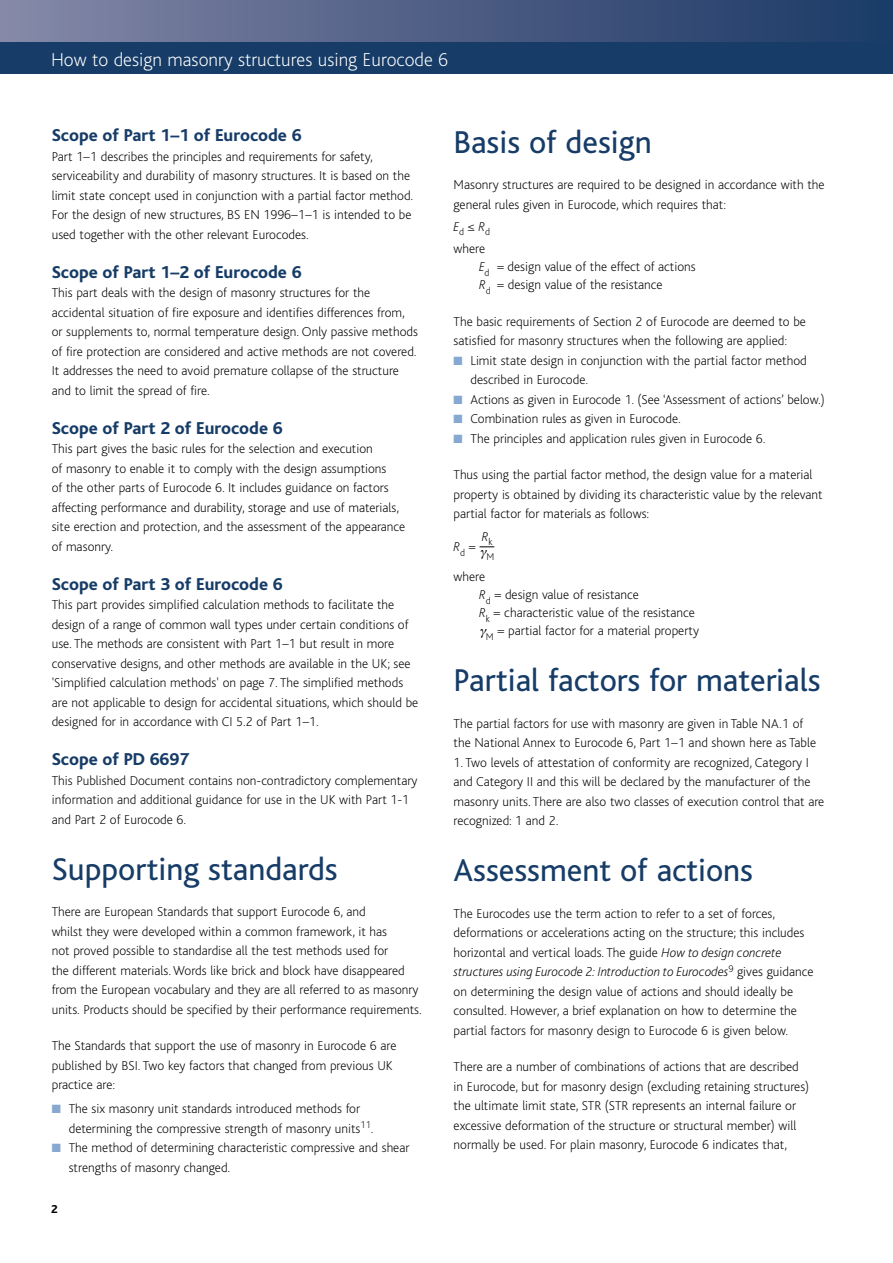
<style>
.page{position:relative;width:893px;height:1263px;background:#fff}
.page>*{position:absolute;margin:0;border:0;box-sizing:border-box;transform-origin:0 0}
.t1{font:33px "Bliss";color:#163c67}
.t2{font:200 19.5px "Bliss";color:#fff}
.t3{font:800 18px "Bliss";color:#163c67}
.t4{font:200 13.5px/19.5px "Bliss";color:#000}
.t5{font:italic 200 13.5px "Bliss";color:#000}
.t6{font:800 12px "Bliss";color:#000}
.t7{font:200 10.2px "Bliss";color:#000}
.s1{color:#86a8d1}
.s2{font-style:italic}
.s3{font-family:"Greek Maths BSB";font-weight:400}
</style>
<div class="page">
<div style="left:0;top:0;width:893px;height:43px;background:linear-gradient(to right,#8487a6,#1a3865)"></div>
<div style="left:0;top:43px;width:893px;height:31px;background:#163c67"></div>
<svg style="left:479px;top:546px;width:15px;height:1px"></svg>
<h2 class="t2" style="left:51px;top:49px;width:399px">How to design masonry structures using Eurocode 6</h2>
<h3 class="t3" style="left:52px;top:126px;width:251px">Scope of Part 1–1 of Eurocode 6</h3>
<p class="t4" style="left:52px;top:147px;width:363px">Part 1–1 describes the principles and requirements for safety, serviceability and durability of masonry structures. It is based on the limit state concept used in conjunction with a partial factor method.<br>For the design of new structures, BS EN 1996–1–1 is intended to be used together with the other relevant Eurocodes.</p>
<h3 class="t3" style="left:52px;top:263px;width:251px">Scope of Part 1–2 of Eurocode 6</h3>
<p class="t4" style="left:52px;top:283px;width:368px">This part deals with the design of masonry structures for the accidental situation of fire exposure and identifies differences from, or supplements to, normal temperature design. Only passive methods of fire protection are considered and active methods are not covered.<br>It addresses the need to avoid premature collapse of the structure and to limit the spread of fire.</p>
<h3 class="t3" style="left:52px;top:419px;width:232px">Scope of Part 2 of Eurocode 6</h3>
<p class="t4" style="left:52px;top:439px;width:355px">This part gives the basic rules for the selection and execution<br>of masonry to enable it to comply with the design assumptions<br>of the other parts of Eurocode 6. It includes guidance on factors affecting performance and durability, storage and use of materials, site erection and protection, and the assessment of the appearance of masonry.</p>
<h3 class="t3" style="left:52px;top:575px;width:232px">Scope of Part 3 of Eurocode 6</h3>
<p class="t4" style="left:52px;top:595px;width:368px">This part provides simplified calculation methods to facilitate the design of a range of common wall types under certain conditions of use. The methods are consistent with Part 1–1 but result in more conservative designs, and other methods are available in the UK; see 'Simplified calculation methods' on page 7. The simplified methods are not applicable to design for accidental situations, which should be designed for in accordance with CI 5.2 of Part 1–1.</p>
<h3 class="t3" style="left:52px;top:750px;width:139px">Scope of PD 6697</h3>
<p class="t4" style="left:52px;top:771px;width:367px">This Published Document contains non-contradictory complementary information and additional guidance for use in the UK with Part 1-1 and Part 2 of Eurocode 6.</p>
<h1 class="t1" style="left:52px;top:852px;width:287px">Supporting standards</h1>
<p class="t4" style="left:52px;top:902px;width:372px">There are European Standards that support Eurocode 6, and<br>whilst they were developed within a common framework, it has<br>not proved possible to standardise all the test methods used for<br>the different materials. Words like brick and block have disappeared from the European vocabulary and they are all referred to as masonry units. Products should be specified by their performance requirements.</p>
<p class="t4" style="left:52px;top:1036px;width:346px">The Standards that support the use of masonry in Eurocode 6 are published by BSI. Two key factors that changed from previous UK practice are:</p>
<p class="t4" style="left:69px;top:1099px;width:306px;text-indent:-17px"><span class="s1">■</span> The six masonry unit standards introduced methods for determining the compressive strength of masonry units<sup>11</sup>.</p>
<p class="t4" style="left:69px;top:1138px;width:342px;text-indent:-17px"><span class="s1">■</span> The method of determining characteristic compressive and shear strengths of masonry changed.</p>
<p class="t6" style="left:51px;top:1202px;width:8px">2</p>
<h1 class="t1" style="left:454px;top:125px;width:200px">Basis of design</h1>
<p class="t4" style="left:454px;top:175px;width:373px">Masonry structures are required to be designed in accordance with the general rules given in Eurocode, which requires that:</p>
<p class="t4" style="left:454px;top:216px;width:38px;line-height:22.2px"><span class="s2">E</span><sub>d</sub> ≤ <span class="s2">R</span><sub>d </sub>where</p>
<p class="t4" style="left:479px;top:258px;width:218px;line-height:18px"><span class="s2">E</span><sub>d</sub> = design value of the effect of actions<br><span class="s2">R</span><sub>d</sub> = design value of the resistance</p>
<p class="t4" style="left:454px;top:312px;width:354px">The basic requirements of Section 2 of Eurocode are deemed to be satisfied for masonry structures when the following are applied:</p>
<p class="t4" style="left:471px;top:351px;width:338px;text-indent:-17px"><span class="s1">■</span> Limit state design in conjunction with the partial factor method described in Eurocode.</p>
<p class="t4" style="left:454px;top:390px;width:373px"><span class="s1">■</span> Actions as given in Eurocode 1. (See ‘Assessment of actions’ below.)</p>
<p class="t4" style="left:454px;top:409px;width:229px"><span class="s1">■</span> Combination rules as given in Eurocode.</p>
<p class="t4" style="left:454px;top:429px;width:314px"><span class="s1">■</span> The principles and application rules given in Eurocode 6.</p>
<p class="t4" style="left:454px;top:465px;width:370px">Thus using the partial factor method, the design value for a material property is obtained by dividing its characteristic value by the relevant partial factor for materials as follows:</p>
<p class="t5" style="left:482px;top:529px;width:12px">R<sub>k</sub></p>
<p class="t7" style="left:454px;top:549px;width:42px"><sup>R</sup>d <sup>=</sup> <sup>g</sup>M</p>
<p class="t4" style="left:479px;top:568px;width:221px;line-height:18px;text-indent:-26px">where<br><span class="s2">R</span><sub>d</sub> = design value of resistance<br><span class="s2">R</span><sub>k</sub> = characteristic value of the resistance <span class="s3">g</span><sub>M</sub> = partial factor for a material property</p>
<h1 class="t1" style="left:454px;top:663px;width:368px">Partial factors for materials</h1>
<p class="t4" style="left:454px;top:714px;width:364px">The partial factors for use with masonry are given in Table NA.1 of the National Annex to Eurocode 6, Part 1–1 and shown here as Table</p>
<p class="t4" style="left:454px;top:753px;width:372px">1. Two levels of attestation of conformity are recognized, Category I and Category II and this will be declared by the manufacturer of the masonry units. There are also two classes of execution control that are recognized: 1 and 2.</p>
<h1 class="t1" style="left:454px;top:853px;width:301px">Assessment of actions</h1>
<p class="t4" style="left:454px;top:904px;width:361px">The Eurocodes use the term action to refer to a set of forces, deformations or accelerations acting on the structure; this includes horizontal and vertical loads. The guide <span class="s2">How to design concrete structures using Eurocode 2: Introduction to Eurocodes</span><sup>9</sup> gives guidance on determining the design value of actions and should ideally be consulted. However, a brief explanation on how to determine the partial factors for masonry design to Eurocode 6 is given below.</p>
<p class="t4" style="left:454px;top:1057px;width:357px">There are a number of combinations of actions that are described in Eurocode, but for masonry design (excluding retaining structures) the ultimate limit state, STR (STR represents an internal failure or excessive deformation of the structure or structural member) will normally be used. For plain masonry, Eurocode 6 indicates that,</p>
</div>
